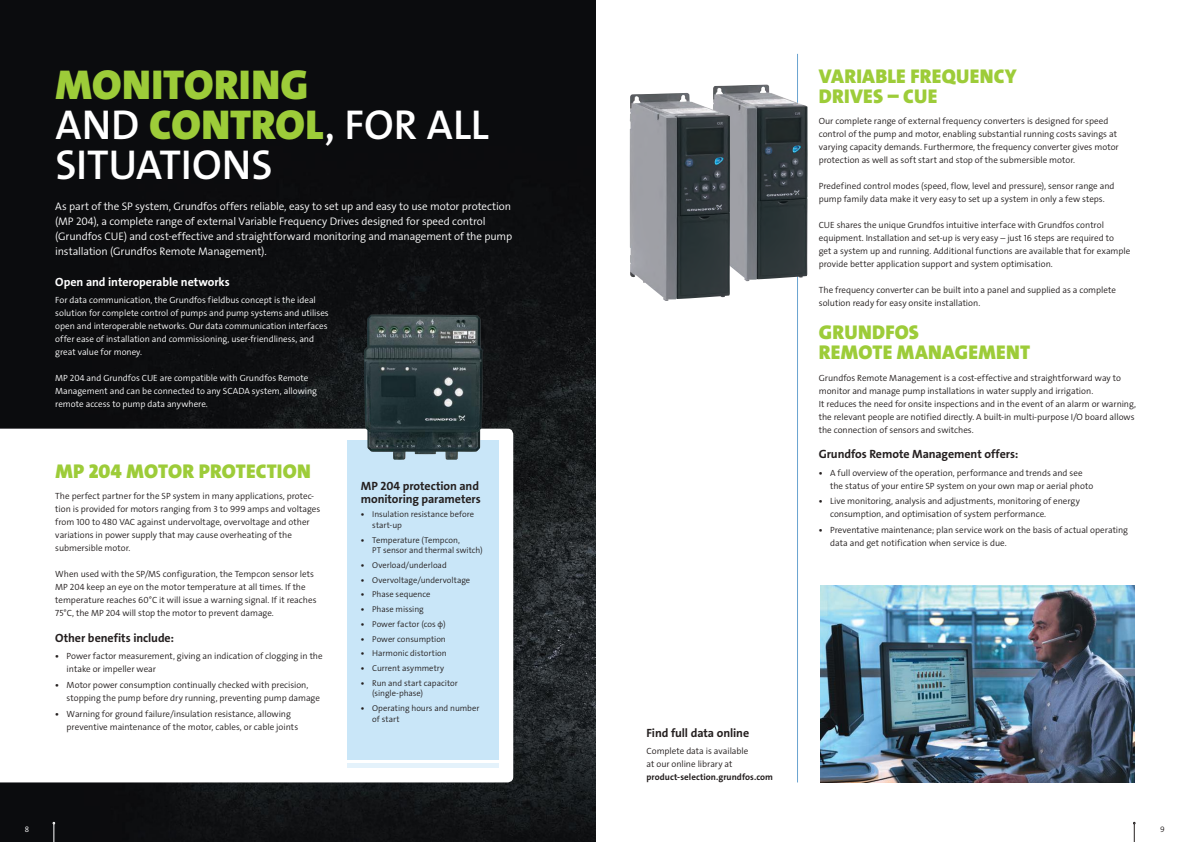
<style>
.page{position:relative;width:1191px;height:842px;background:#fff}
.page>*{position:absolute;margin:0;border:0;box-sizing:border-box;transform-origin:0 0}
.t1{font:42px/40px "Grundfos The Sans V2 OT 6 SB";color:#fff}
.t2{font:42px "Grundfos The Sans V2 OT 9 BL";letter-spacing:.01em;color:#9dcc39}
.t3{font:20px/20px "Grundfos The Sans V2 OT 9 BL";letter-spacing:.015em;color:#9dcc39}
.t4{font:12px/13px "Grundfos The Sans V2 OT 7 B";letter-spacing:-.005em;color:#241f1f}
.t5{font:12px "Grundfos The Sans V2 OT 7 B";letter-spacing:-.005em;color:#fff}
.t6{font:11px/15px "Grundfos The Sans V2 OT 4 SL";letter-spacing:-.01em;color:#fff}
.t7{font:9px/13px "Grundfos The Sans V2 OT 4 SL";color:#241f1f}
.t8{font:9px/13px "Grundfos The Sans V2 OT 4 SL";color:#fff}
.t9{font:9px "Grundfos The Sans V2 OT 7 B";letter-spacing:.005em;color:#241f1f}
.t10{font:8.5px/10.5px "Grundfos The Sans V2 OT 4 SL";color:#241f1f}
.t11{font:8px "Grundfos The Sans V2 OT 4 SL";color:#fff}
.t12{font:8px "Grundfos The Sans V2 OT 4 SL";color:#241f1f}
.s1{font-family:"Grundfos The Sans V2 OT 9 BL";color:#9dcc39}
.s2{font-family:"Grundfos The Sans V2 OT 7 B"}
</style>
<div class="page">
<img style="left:0;top:0;width:595px;height:842px">
<hr style="left:797px;top:54px;width:1px;height:728px;background:#69a3d0">
<svg style="left:0;top:429px;width:513px;height:353px"></svg>
<div style="left:348px;top:440px;width:151px;height:320px;background:#c9e6f8"></div>
<img style="left:713px;top:85px;width:94px;height:196px">
<img style="left:629px;top:93px;width:101px;height:208px">
<img style="left:821px;top:585px;width:313px;height:197px">
<img style="left:364px;top:315px;width:119px;height:145px">
<svg style="left:348px;top:764px;width:151px;height:4px"></svg>
<svg style="left:53px;top:822px;width:2px;height:20px"></svg>
<svg style="left:1133px;top:822px;width:2px;height:20px"></svg>
<h1 class="t2" style="left:56px;top:58px;width:254px">MONITORING</h1>
<h1 class="t1" style="left:56px;top:105px;width:435px">AND <span class="s1">CONTROL</span>, FOR ALL<br>SITUATIONS</h1>
<p class="t6" style="left:55px;top:199px;width:458px">As part of the SP system, Grundfos offers reliable, easy to set up and easy to use motor protection (MP 204), a complete range of external Variable Frequency Drives designed for speed control (Grundfos CUE) and cost-effective and straightforward monitoring and management of the pump installation (Grundfos Remote Management).</p>
<h3 class="t5" style="left:55px;top:274px;width:176px">Open and interoperable networks</h3>
<p class="t8" style="left:55px;top:294px;width:275px">For data communication, the Grundfos fieldbus concept is the ideal solution for complete control of pumps and pump systems and utilises open and interoperable networks. Our data communication interfaces offer ease of installation and commissioning, user-friendliness, and great value for money.</p>
<p class="t8" style="left:55px;top:372px;width:263px">MP 204 and Grundfos CUE are compatible with Grundfos Remote<br>Management and can be connected to any SCADA system, allowing remote access to pump data anywhere.</p>
<h2 class="t3" style="left:55px;top:461px;width:257px">MP 204 MOTOR PROTECTION</h2>
<p class="t7" style="left:55px;top:490px;width:266px">The perfect partner for the SP system in many applications, protec&shy;tion is provided for motors ranging from 3 to 999 amps and voltages from 100 to 480 VAC against undervoltage, overvoltage and other variations in power supply that may cause overheating of the submersible motor.</p>
<p class="t7" style="left:55px;top:568px;width:263px">When used with the SP/MS configuration, the Tempcon sensor lets MP 204 keep an eye on the motor temperature at all times. If the temperature reaches 60°C it will issue a warning signal. If it reaches 75°C, the MP 204 will stop the motor to prevent damage.</p>
<h3 class="t4" style="left:55px;top:631px;width:120px">Other benefits include:</h3>
<p class="t7" style="left:67px;top:650px;width:257px;text-indent:-11px"><span class="s2">•</span> Power factor measurement, giving an indication of clogging in the intake or impeller wear</p>
<p class="t7" style="left:67px;top:678px;width:255px;text-indent:-11px"><span class="s2">•</span> Motor power consumption continually checked with precision, stopping the pump before dry running, preventing pump damage</p>
<p class="t7" style="left:67px;top:707px;width:233px;text-indent:-11px"><span class="s2">•</span> Warning for ground failure/insulation resistance, allowing preventive maintenance of the motor, cables, or cable joints</p>
<h3 class="t4" style="left:361px;top:479px;width:121px">MP 204 protection and monitoring parameters</h3>
<p class="t10" style="left:372px;top:509px;width:103px;text-indent:-11px"><span class="s2">•</span> Insulation resistance before start-up</p>
<p class="t10" style="left:372px;top:534px;width:112px;text-indent:-11px"><span class="s2">•</span> Temperature (Tempcon,<br>PT sensor and thermal switch)</p>
<p class="t10" style="left:361px;top:560px;width:87px"><span class="s2">•</span> Overload/underload</p>
<p class="t10" style="left:361px;top:574px;width:111px"><span class="s2">•</span> Overvoltage/undervoltage</p>
<p class="t10" style="left:361px;top:589px;width:71px"><span class="s2">•</span> Phase sequence</p>
<p class="t10" style="left:361px;top:604px;width:64px"><span class="s2">•</span> Phase missing</p>
<p class="t10" style="left:361px;top:619px;width:86px"><span class="s2">•</span> Power factor (cos ф)</p>
<p class="t10" style="left:361px;top:633px;width:86px"><span class="s2">•</span> Power consumption</p>
<p class="t10" style="left:361px;top:648px;width:87px"><span class="s2">•</span> Harmonic distortion</p>
<p class="t10" style="left:361px;top:663px;width:85px"><span class="s2">•</span> Current asymmetry</p>
<p class="t10" style="left:372px;top:678px;width:87px;text-indent:-11px"><span class="s2">•</span> Run and start capacitor (single-phase)</p>
<p class="t10" style="left:372px;top:703px;width:109px;text-indent:-11px"><span class="s2">•</span> Operating hours and number of start</p>
<h2 class="t3" style="left:819px;top:66px;width:199px">VARIABLE FREQUENCY<br>DRIVES – CUE</h2>
<p class="t7" style="left:819px;top:115px;width:301px">Our complete range of external frequency converters is designed for speed control of the pump and motor, enabling substantial running costs savings at varying capacity demands. Furthermore, the frequency converter gives motor protection as well as soft start and stop of the submersible motor.</p>
<p class="t7" style="left:819px;top:180px;width:297px">Predefined control modes (speed, flow, level and pressure), sensor range and pump family data make it very easy to set up a system in only a few steps.</p>
<p class="t7" style="left:819px;top:219px;width:313px">CUE shares the unique Grundfos intuitive interface with Grundfos control equipment. Installation and set-up is very easy – just 16 steps are required to<br>get a system up and running. Additional functions are available that for example provide better application support and system optimisation.</p>
<p class="t7" style="left:819px;top:284px;width:299px">The frequency converter can be built into a panel and supplied as a complete solution ready for easy onsite installation.</p>
<h2 class="t3" style="left:819px;top:322px;width:213px">GRUNDFOS<br>REMOTE MANAGEMENT</h2>
<p class="t7" style="left:819px;top:371px;width:319px">Grundfos Remote Management is a cost-effective and straightforward way to monitor and manage pump installations in water supply and irrigation.<br>It reduces the need for onsite inspections and in the event of an alarm or warning, the relevant people are notified directly. A built-in multi-purpose I/O board allows the connection of sensors and switches.</p>
<h3 class="t4" style="left:819px;top:448px;width:201px">Grundfos Remote Management offers:</h3>
<p class="t7" style="left:830px;top:466px;width:264px;text-indent:-11px"><span class="s2">•</span> A full overview of the operation, performance and trends and see the status of your entire SP system on your own map or aerial photo</p>
<p class="t7" style="left:830px;top:495px;width:251px;text-indent:-11px"><span class="s2">•</span> Live monitoring, analysis and adjustments, monitoring of energy consumption, and optimisation of system performance.</p>
<p class="t7" style="left:830px;top:524px;width:299px;text-indent:-11px"><span class="s2">•</span> Preventative maintenance; plan service work on the basis of actual operating data and get notification when service is due.</p>
<h3 class="t4" style="left:646px;top:726px;width:104px">Find full data online</h3>
<p class="t7" style="left:646px;top:744px;width:103px">Complete data is available at our online library at</p>
<p class="t9" style="left:646px;top:771px;width:128px">product-selection.grundfos.com</p>
<p class="t11" style="left:25px;top:824px;width:6px">8</p>
<p class="t12" style="left:1160px;top:824px;width:6px">9</p>
</div>
